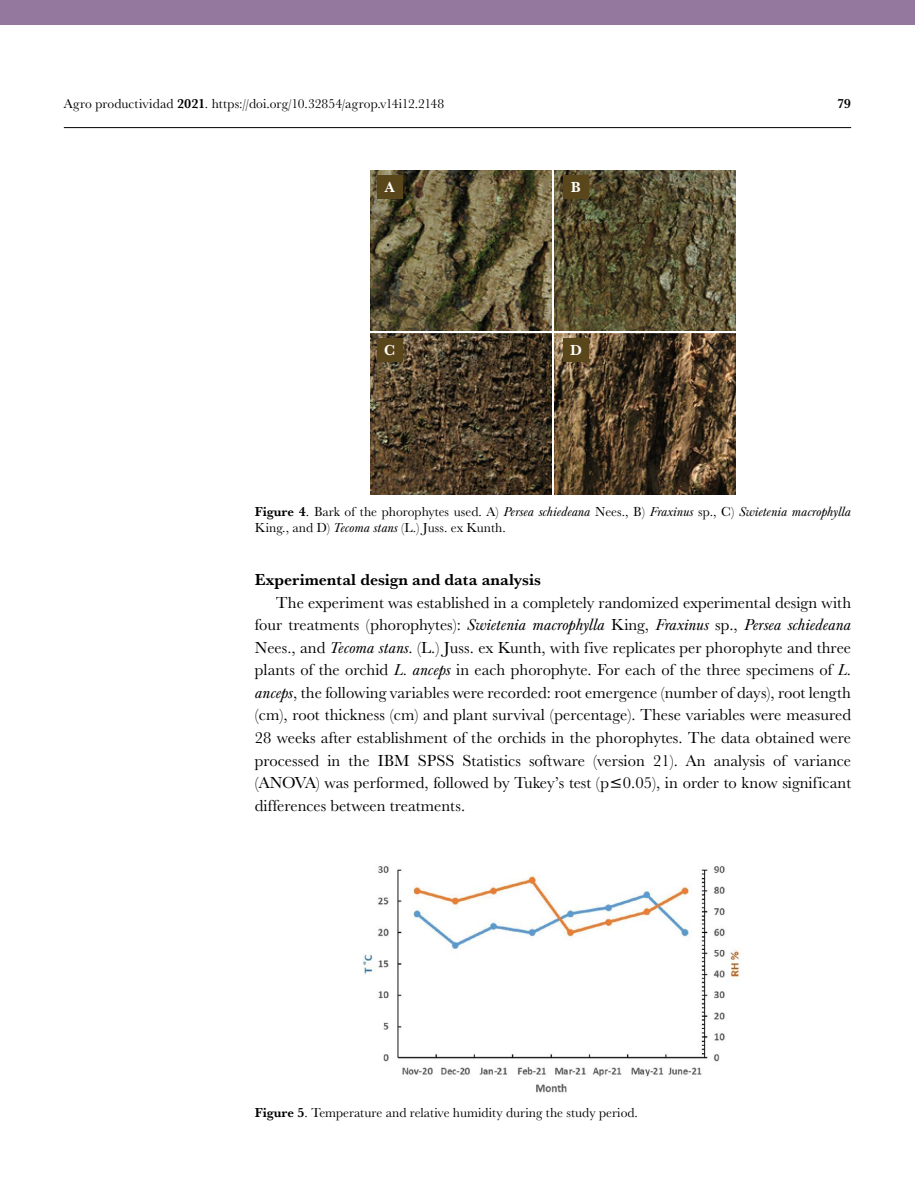
<style>
.page{position:relative;width:915px;height:1191px;background:#fff}
.page>*{position:absolute;margin:0;border:0;box-sizing:border-box;transform-origin:0 0}
.t1{font:16.5px/22.5px "Baskerville URW";color:#000;text-align:justify}
.t2{font:700 16.5px "Baskerville URW";color:#000}
.t3{font:700 15px "Baskerville URW";color:#fff}
.t4{font:13.5px/16.5px "Baskerville URW";color:#000}
.t5{font:700 13.5px "Baskerville URW";color:#000}
.s1{font-weight:700}
.s2{font-style:italic}
</style>
<div class="page">
<hr style="left:64px;top:127px;width:786px;height:1px;background:#000">
<div style="left:0;top:0;width:914px;height:24px;background:#95789d"></div>
<img style="left:370px;top:170px;width:181px;height:161px">
<div style="left:377px;top:175px;width:25px;height:24px;background:#5a461b"></div>
<img style="left:554px;top:170px;width:181px;height:161px">
<div style="left:563px;top:175px;width:25px;height:24px;background:#5a461b"></div>
<img style="left:370px;top:334px;width:181px;height:160px">
<div style="left:377px;top:338px;width:25px;height:24px;background:#5a461b"></div>
<img style="left:554px;top:334px;width:181px;height:160px">
<div style="left:563px;top:338px;width:25px;height:24px;background:#5a461b"></div>
<img style="left:362px;top:866px;width:378px;height:227px">
<p class="t4" style="left:64px;top:95px;width:381px">Agro productividad <span class="s1">2021</span>. https://doi.org/10.32854/agrop.v14i12.2148</p>
<p class="t5" style="left:836px;top:94px;width:16px">79</p>
<p class="t3" style="left:385px;top:176px;width:11px">A</p>
<p class="t3" style="left:570px;top:176px;width:11px">B</p>
<p class="t3" style="left:384px;top:339px;width:13px">C</p>
<p class="t3" style="left:570px;top:339px;width:13px">D</p>
<p class="t4" style="left:255px;top:503px;width:597px"><span class="s1">Figure 4</span>. Bark of the phorophytes used. A) <span class="s2">Persea schiedeana</span> Nees., B) <span class="s2">Fraxinus</span> sp., C) <span class="s2">Swietenia macrophylla<br></span>King., and D) <span class="s2">Tecoma stans</span> (L.) Juss. ex Kunth.</p>
<p class="t2" style="left:255px;top:568px;width:287px">Experimental design and data analysis</p>
<p class="t1" style="left:255px;top:590px;width:597px;text-indent:21px">The experiment was established in a completely randomized experimental design with four treatments (phorophytes): <span class="s2">Swietenia macrophylla</span> King, <span class="s2">Fraxinus</span> sp., <span class="s2">Persea schiedeana </span>Nees., and <span class="s2">Tecoma stans</span>. (L.) Juss. ex Kunth, with five replicates per phorophyte and three plants of the orchid <span class="s2">L. anceps</span> in each phorophyte. For each of the three specimens of <span class="s2">L. anceps</span>, the following variables were recorded: root emergence (number of days), root length (cm), root thickness (cm) and plant survival (percentage). These variables were measured 28 weeks after establishment of the orchids in the phorophytes. The data obtained were processed in the IBM SPSS Statistics software (version 21). An analysis of variance (ANOVA) was performed, followed by Tukey’s test (p 0.05), in order to know significant differences between treatments.</p>
<p class="t4" style="left:255px;top:1104px;width:384px"><span class="s1">Figure 5</span>. Temperature and relative humidity during the study period.</p>
</div>
